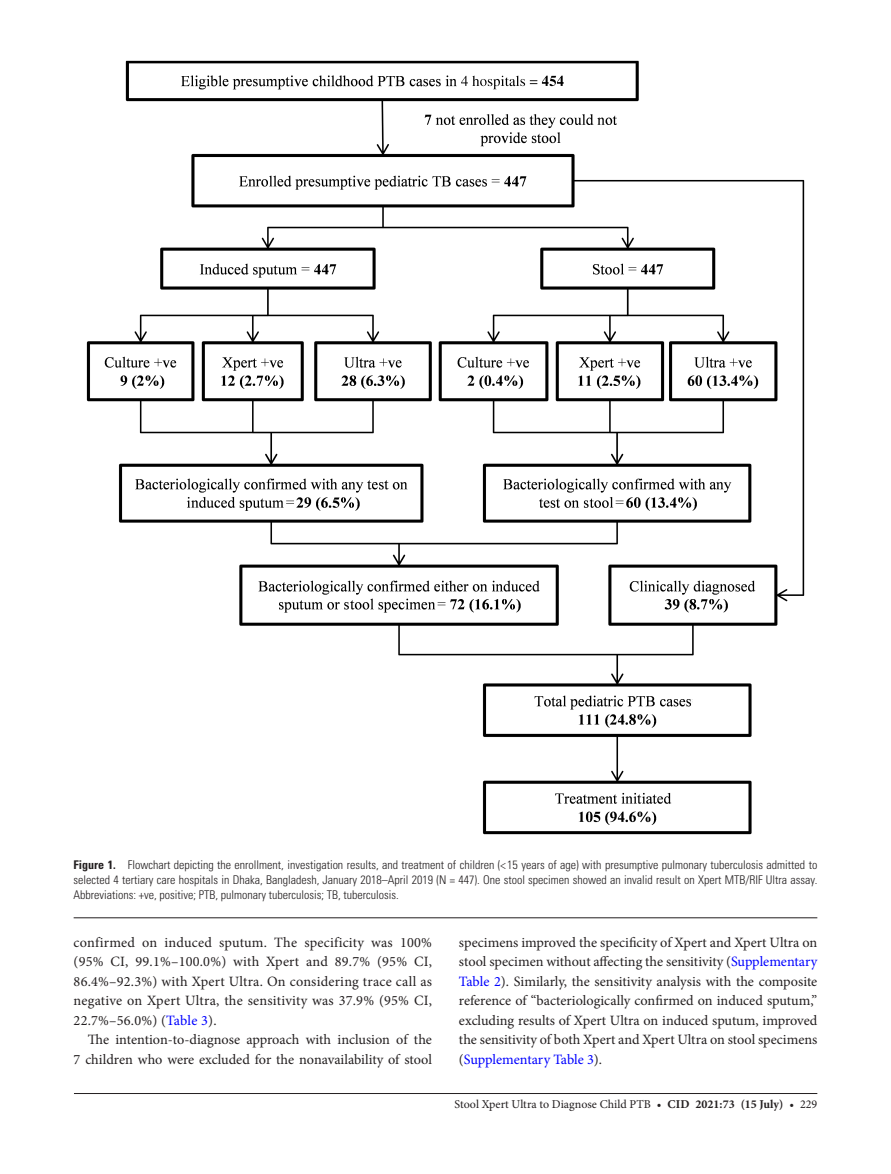
<style>
.page{position:relative;width:891px;height:1174px;background:#fff}
.page>*{position:absolute;margin:0;border:0;box-sizing:border-box;transform-origin:0 0}
.t1{font:14.25px/19.5px "Minion Pro";color:#231f20;text-align:justify}
.t2{font:300 condensed 12px/15px "Univers LT Std";color:#231f20;text-align:justify}
.t3{font:12px "Minion Pro";color:#231f20}
.s1{font-weight:700}
.s2{color:#00f}
</style>
<div class="page">
<hr style="left:74px;top:1093px;width:743px;height:1px;background:#231f20">
<hr style="left:74px;top:917px;width:743px;height:1px;background:#231f20">
<img style="left:86px;top:60px;width:719px;height:775px">
<p class="t2" style="left:74px;top:858px;width:745px"><span class="s1">Figure 1.</span> Flowchart depicting the enrollment, investigation results, and treatment of children (&lt; 15 years of age) with presumptive pulmonary tuberculosis admitted to selected 4 tertiary care hospitals in Dhaka, Bangladesh, January 2018–April 2019 (N = 447). One stool specimen showed an invalid result on Xpert MTB/RIF Ultra assay.<br>Abbreviations: +ve, positive; PTB, pulmonary tuberculosis; TB, tuberculosis.</p>
<p class="t1" style="left:74px;top:933px;width:360px">confirmed on induced sputum. The specificity was 100% (95% CI, 99.1%–100.0%) with Xpert and 89.7% (95% CI, 86.4%–92.3%) with Xpert Ultra. On considering trace call as negative on Xpert Ultra, the sensitivity was 37.9% (95% CI, 22.7%–56.0%) (<span class="s2">Table 3</span>).</p>
<p class="t1" style="left:74px;top:1030px;width:360px;text-align:right">The intention-to-diagnose approach with inclusion of the<br>7 children who were excluded for the nonavailability of stool</p>
<p class="t1" style="left:459px;top:933px;width:360px">specimens improved the specificity of Xpert and Xpert Ultra on stool specimen without affecting the sensitivity (<span class="s2">Supplementary Table 2</span>). Similarly, the sensitivity analysis with the composite reference of “bacteriologically confirmed on induced sputum,” excluding results of Xpert Ultra on induced sputum, improved the sensitivity of both Xpert and Xpert Ultra on stool specimens (<span class="s2">Supplementary Table 3</span>).</p>
<p class="t3" style="left:455px;top:1096px;width:364px">Stool Xpert Ultra to Diagnose Child PTB • <span class="s1">cid 2021:73 (15 July)</span> • 229</p>
</div>
